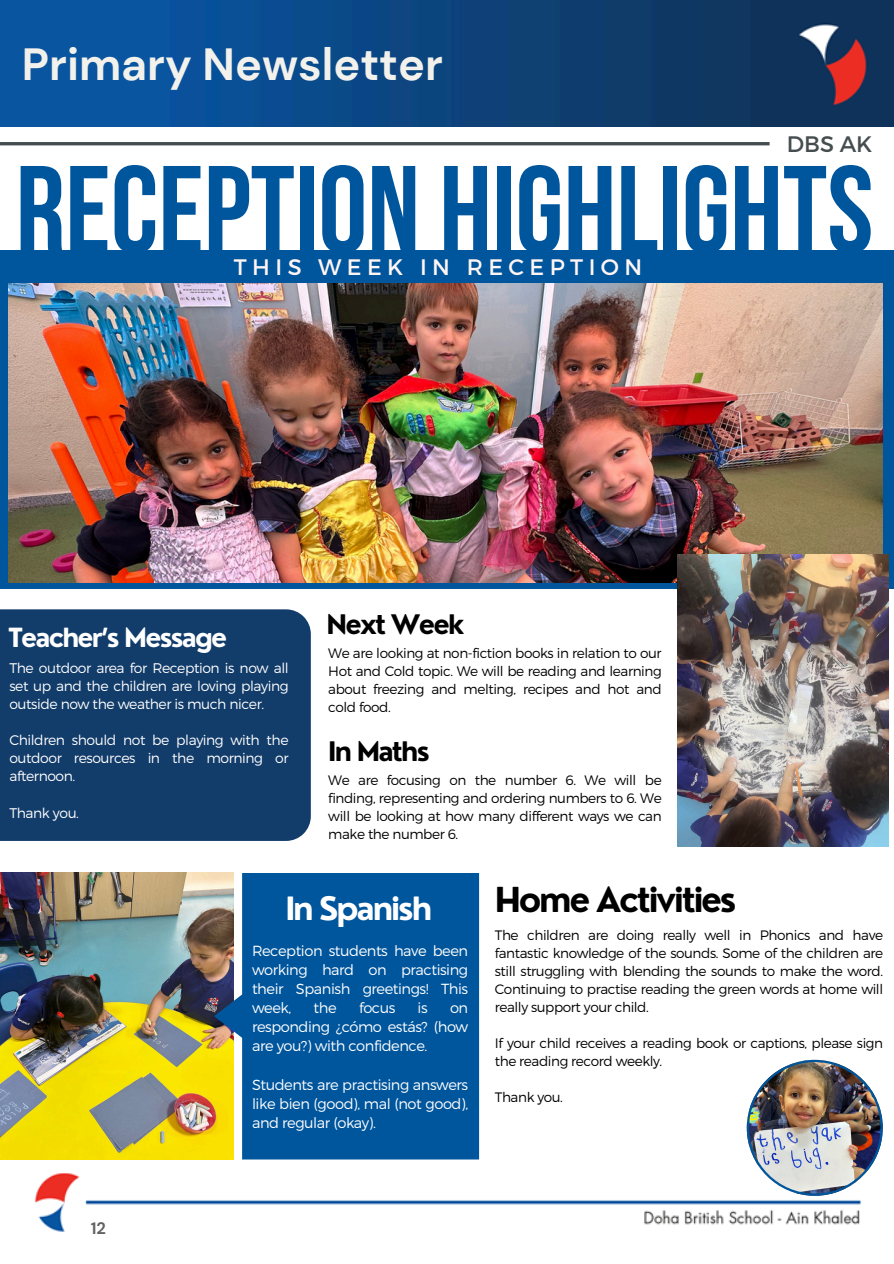
<style>
.page{position:relative;width:894px;height:1264px;background:#fff}
.page>*{position:absolute;margin:0;border:0;box-sizing:border-box;transform-origin:0 0}
.t1{font:123.45px "Bebas Neue Cyrillic";color:#00569d}
.t2{font:700 45px "DM Sans";color:#f2f1eb}
.t3{font:700 33.6px "Nourd";letter-spacing:-.07em;color:#000}
.t4{font:700 31.35px "Nourd";letter-spacing:-.07em;color:#fff}
.t5{font:700 26.25px "Nourd";letter-spacing:-.07em;color:#000}
.t6{font:700 25.8px "Nourd";letter-spacing:-.07em;color:#fff}
.t7{font:22.35px "Montserrat";letter-spacing:.245em;color:#fff5f5}
.t8{font:22.35px "Montserrat";color:#464d50}
.t9{font:700 16.5px "DM Sans";color:#616161}
.t10{font:300 14.55px/19.2px "Montserrat";letter-spacing:-.03em;color:#fff;text-align:justify}
.t11{font:300 13.95px/18px "Montserrat";letter-spacing:-.03em;color:#fff;text-align:justify}
.t12{font:300 13.65px/18px "Montserrat";letter-spacing:-.03em;color:#000;text-align:justify}
</style>
<div class="page">
<img style="left:0;top:0;width:893px;height:126px">
<img style="left:35px;top:1173px;width:826px;height:59px">
<div style="left:0;top:267px;width:893px;height:321px;background:#00569d"></div>
<div style="left:0;top:251px;width:893px;height:33px;background:#00569d"></div>
<hr style="left:0;top:142px;width:769px;height:3px;background:#454d50">
<img style="left:9px;top:284px;width:873px;height:298px">
<img style="left:0;top:872px;width:214px;height:287px">
<svg style="left:214px;top:872px;width:265px;height:287px;background:#156099"></svg>
<div style="left:0;top:609px;width:310px;height:232px;background:#123c6a"></div>
<img style="left:677px;top:554px;width:211px;height:292px">
<img style="left:746px;top:1059px;width:136px;height:136px">
<p class="t2" style="left:22px;top:35px;width:422px">Primary Newsletter</p>
<h1 class="t8" style="left:786px;top:129px;width:87px">DBS AK</h1>
<h2 class="t1" style="left:16px;top:160px;width:859px">RECEPTION HIGHLIGHTS</h2>
<h3 class="t7" style="left:234px;top:253px;width:410px">THIS WEEK IN RECEPTION</h3>
<p class="t6" style="left:8px;top:621px;width:220px">Teacher’s Message</p>
<p class="t11" style="left:9px;top:658px;width:281px">The outdoor area for Reception is now all set up and the children are loving playing outside now the weather is much nicer.</p>
<p class="t11" style="left:9px;top:730px;width:281px">Children should not be playing with the outdoor resources in the morning or afternoon.</p>
<h4 class="t11" style="left:9px;top:802px;width:71px">Thank you.</h4>
<p class="t5" style="left:326px;top:607px;width:139px">Next Week</p>
<p class="t12" style="left:328px;top:643px;width:335px">We are looking at non-fiction books in relation to our Hot and Cold topic. We will be reading and learning about freezing and melting, recipes and hot and cold food.</p>
<p class="t5" style="left:328px;top:734px;width:103px">In Maths</p>
<p class="t12" style="left:328px;top:770px;width:335px">We are focusing on the number 6. We will be finding, representing and ordering numbers to 6. We will be looking at how many different ways we can make the number 6.</p>
<p class="t9" style="left:91px;top:1217px;width:17px">12</p>
<h3 class="t4" style="left:285px;top:889px;width:148px">In Spanish</h3>
<p class="t10" style="left:252px;top:940px;width:218px">Reception students have been working hard on practising their Spanish greetings! This week,</p>
<p class="t10" style="left:313px;top:997px;width:25px">the</p>
<p class="t10" style="left:359px;top:997px;width:38px">focus</p>
<p class="t10" style="left:417px;top:997px;width:12px">is</p>
<p class="t10" style="left:252px;top:997px;width:218px;text-indent:198px">on responding ¿cómo estás? (how are you?) with confidence.</p>
<p class="t10" style="left:252px;top:1074px;width:218px">Students are practising answers like bien (good), mal (not good), and regular (okay).</p>
<p class="t3" style="left:494px;top:878px;width:243px">Home Activities</p>
<p class="t12" style="left:494px;top:925px;width:390px">The children are doing really well in Phonics and have fantastic knowledge of the sounds. Some of the children are still struggling with blending the sounds to make the word.<br>Continuing to practise reading the green words at home will really support your child.</p>
<h4 class="t12" style="left:494px;top:1033px;width:390px">If your child receives a reading book or captions, please sign the reading record weekly.</h4>
<p class="t12" style="left:494px;top:1087px;width:70px">Thank you.</p>
</div>
